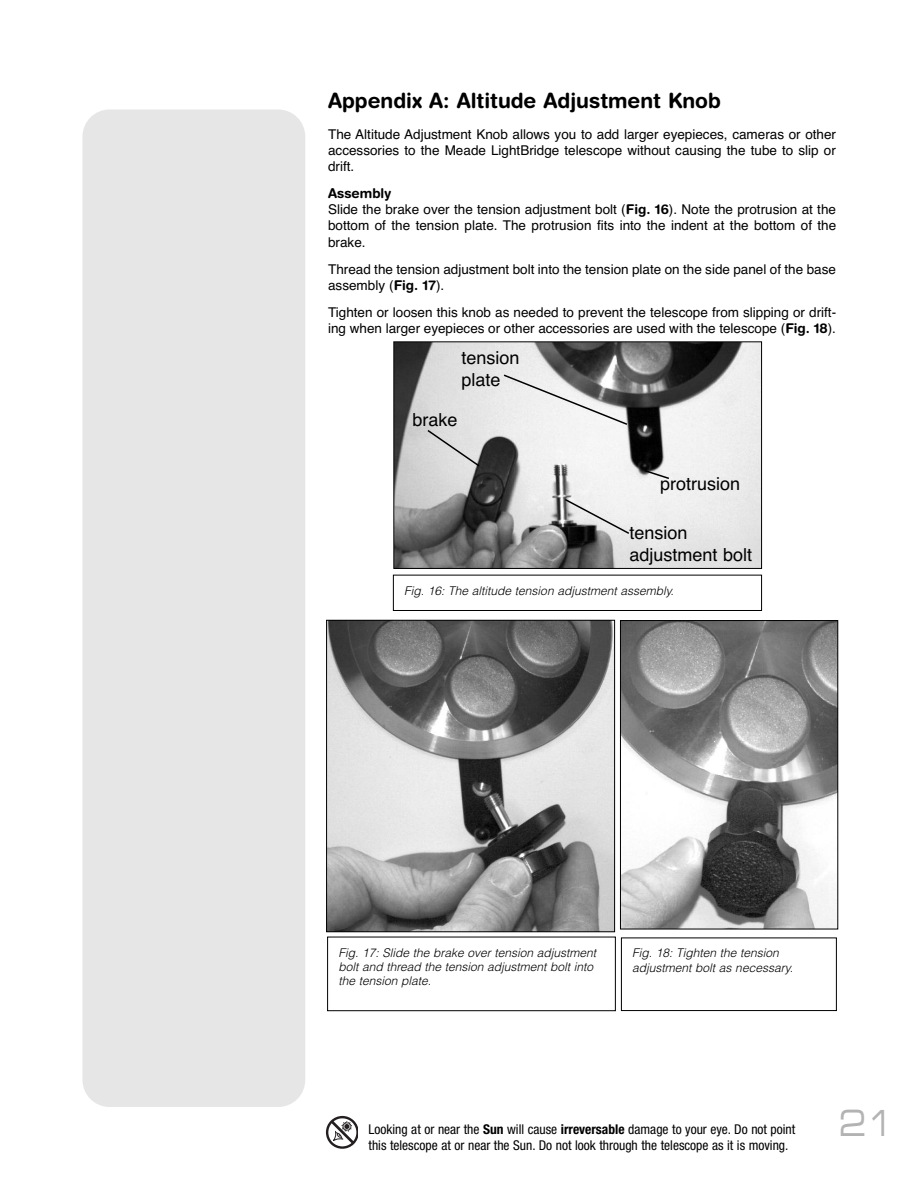
<style>
.page{position:relative;width:918px;height:1188px;background:#fff}
.page>*{position:absolute;margin:0;border:0;box-sizing:border-box;transform-origin:0 0}
.t1{font:36px "Eurostile Extended Two";color:#b3b3b3;scale:.8 1}
.t2{font:700 21px "Helvetica Rounded";color:#000}
.t3{font:18px/21.6px "Helvetica CE";color:#000}
.t4{font:13.5px/16.2px "Helvetica CE";color:#000;text-align:justify}
.t5{font:condensed 13.5px/16.2px "Helvetica Neue";color:#000}
.t6{font:700 13.5px "Helvetica Rounded";color:#000}
.t7{font:italic 300 12px/14.4px "Helvetica";color:#000}
.s1{font-family:"Helvetica Rounded";font-weight:700}
.s2{font-weight:700}
</style>
<div class="page">
<div style="left:82px;top:109px;width:223px;height:998px;background:#e6e6e6;border-radius:27px"></div>
<svg style="left:326px;top:1116px;width:32px;height:33px"></svg>
<div style="left:393px;top:575px;width:369px;height:36px;border:1px solid #000"></div>
<img style="left:395px;top:343px;width:365px;height:224px">
<div style="left:393px;top:341px;width:369px;height:228px;border:1px solid #000"></div>
<div style="left:327px;top:937px;width:289px;height:74px;border:1px solid #000"></div>
<img style="left:328px;top:622px;width:285px;height:308px">
<div style="left:326px;top:620px;width:289px;height:312px;border:1px solid #000"></div>
<div style="left:621px;top:938px;width:216px;height:73px;border:1px solid #000"></div>
<img style="left:622px;top:622px;width:214px;height:305px">
<div style="left:620px;top:620px;width:218px;height:309px;border:1px solid #000"></div>
<svg style="left:426px;top:428px;width:55px;height:40px"></svg>
<svg style="left:643px;top:469px;width:28px;height:11px"></svg>
<svg style="left:502px;top:373px;width:129px;height:162px"></svg>
<h2 class="t2" style="left:328px;top:93px;width:394px">Appendix A: Altitude Adjustment Knob</h2>
<p class="t4" style="left:328px;top:126px;width:510px">The Altitude Adjustment Knob allows you to add larger eyepieces, cameras or other accessories to the Meade LightBridge telescope without causing the tube to slip or drift.</p>
<p class="t6" style="left:328px;top:188px;width:65px">Assembly</p>
<p class="t4" style="left:328px;top:202px;width:510px">Slide the brake over the tension adjustment bolt (<span class="s1">Fig. 16</span>). Note the protrusion at the bottom of the tension plate. The protrusion fits into the indent at the bottom of the brake.</p>
<p class="t4" style="left:328px;top:261px;width:509px">Thread the tension adjustment bolt into the tension plate on the side panel of the base assembly (<span class="s1">Fig. 17</span>).</p>
<p class="t4" style="left:328px;top:304px;width:510px">Tighten or loosen this knob as needed to prevent the telescope from slipping or drift&shy;ing when larger eyepieces or other accessories are used with the telescope (<span class="s1">Fig. 18</span>).</p>
<h3 class="t3" style="left:461px;top:347px;width:60px">tension plate</h3>
<h3 class="t3" style="left:412px;top:409px;width:47px">brake</h3>
<h3 class="t3" style="left:660px;top:473px;width:81px">protrusion</h3>
<h3 class="t3" style="left:630px;top:522px;width:124px">tension adjustment bolt</h3>
<p class="t7" style="left:404px;top:583px;width:271px">Fig. 16: The altitude tension adjustment assembly.</p>
<p class="t7" style="left:338px;top:945px;width:259px">Fig. 17: Slide the brake over tension adjustment bolt and thread the tension adjustment bolt into the tension plate.</p>
<p class="t7" style="left:632px;top:946px;width:162px">Fig. 18: Tighten the tension adjustment bolt as necessary.</p>
<p class="t5" style="left:369px;top:1122px;width:428px">Looking at or near the <span class="s2">Sun</span> will cause <span class="s2">irreversable</span> damage to your eye. Do not point this telescope at or near the Sun. Do not look through the telescope as it is moving.</p>
<h1 class="t1" style="left:839px;top:1110px;width:71px">21</h1>
</div>
